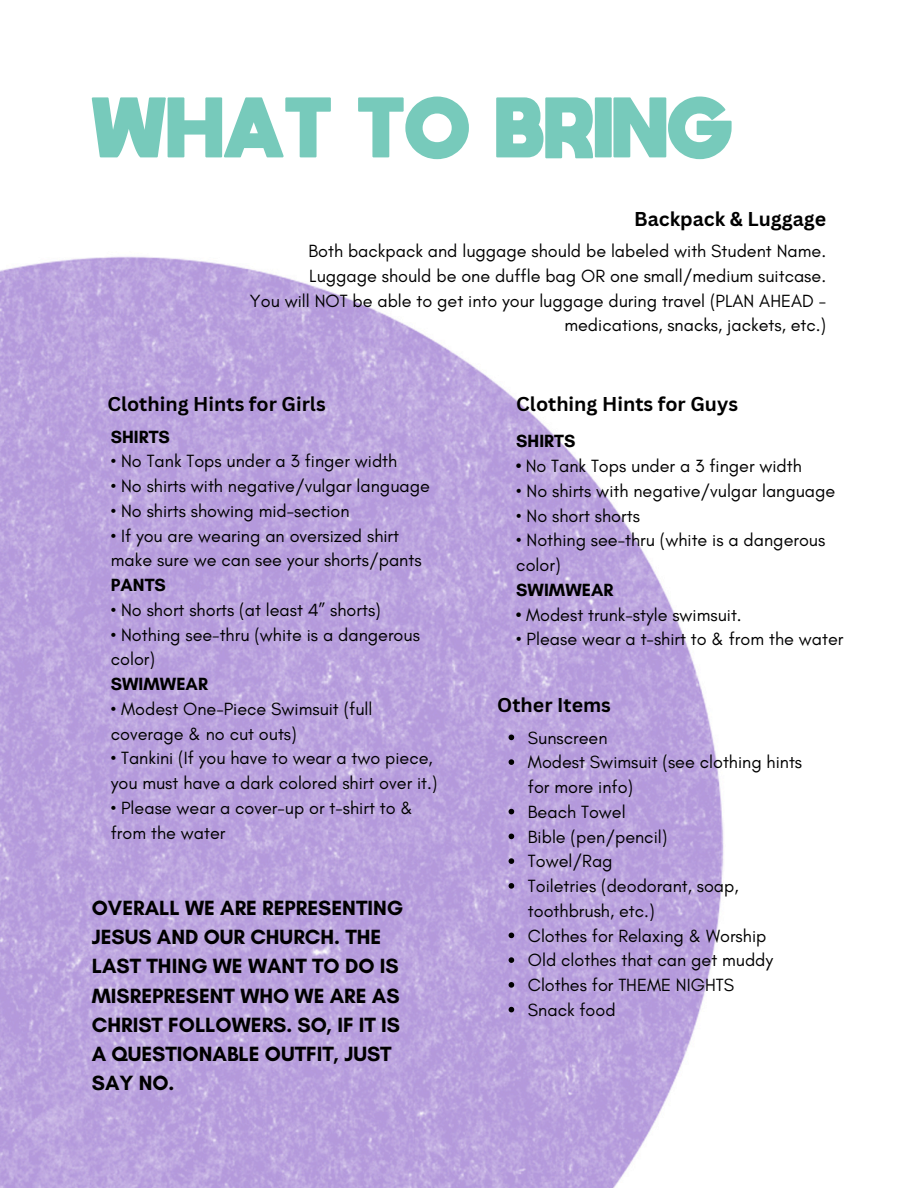
<style>
.page{position:relative;width:918px;height:1188px;background:#fff}
.page>*{position:absolute;margin:0;border:0;box-sizing:border-box;transform-origin:0 0}
.t1{font:800 60px "moon get";color:#77cabb}
.t2{font:700 21px/29.2px "Glacial Indifference";color:#000}
.t3{font:700 19.5px "Canva Sans";color:#000}
.t4{font:18px/24.8px "Glacial Indifference";color:#000}
.t5{font:700 18px "Glacial Indifference";color:#000}
.s1{font-weight:700}
</style>
<div class="page">
<img style="left:0;top:256px;width:724px;height:932px">
<svg style="left:509px;top:735px;width:5px;height:5px"></svg>
<svg style="left:509px;top:759px;width:5px;height:6px"></svg>
<svg style="left:509px;top:809px;width:5px;height:5px"></svg>
<svg style="left:509px;top:834px;width:5px;height:5px"></svg>
<svg style="left:509px;top:858px;width:5px;height:6px"></svg>
<svg style="left:509px;top:883px;width:5px;height:6px"></svg>
<svg style="left:509px;top:933px;width:5px;height:5px"></svg>
<svg style="left:509px;top:957px;width:5px;height:6px"></svg>
<svg style="left:509px;top:982px;width:5px;height:6px"></svg>
<svg style="left:509px;top:1007px;width:5px;height:5px"></svg>
<h1 class="t1" style="left:92px;top:97px;width:643px">WHAT TO BRING</h1>
<h3 class="t3" style="left:634px;top:205px;width:193px">Backpack &amp; Luggage</h3>
<p class="t4" style="left:309px;top:238px;width:519px">Both backpack and luggage should be labeled with Student Name.</p>
<p class="t4" style="left:309px;top:263px;width:518px">Luggage should be one duffle bag OR one small/medium suitcase.</p>
<p class="t4" style="left:250px;top:288px;width:578px;text-align:right">You will NOT be able to get into your luggage during travel (PLAN AHEAD - medications, snacks, jackets, etc.)</p>
<h3 class="t3" style="left:107px;top:391px;width:220px">Clothing Hints for Girls</h3>
<p class="t5" style="left:111px;top:425px;width:61px">SHIRTS</p>
<p class="t4" style="left:111px;top:449px;width:288px">• No Tank Tops under a 3 finger width</p>
<p class="t4" style="left:111px;top:473px;width:321px">• No shirts with negative/vulgar language</p>
<p class="t4" style="left:111px;top:498px;width:240px">• No shirts showing mid-section</p>
<p class="t4" style="left:111px;top:523px;width:312px">• If you are wearing an oversized shirt make sure we can see your shorts/pants</p>
<p class="t5" style="left:111px;top:574px;width:57px">PANTS</p>
<p class="t4" style="left:111px;top:597px;width:271px">• No short shorts (at least 4” shorts)</p>
<p class="t4" style="left:111px;top:622px;width:311px">• Nothing see-thru (white is a dangerous color)</p>
<p class="t5" style="left:111px;top:673px;width:99px">SWIMWEAR</p>
<p class="t4" style="left:111px;top:696px;width:263px">• Modest One-Piece Swimsuit (full coverage &amp; no cut outs)</p>
<p class="t4" style="left:111px;top:746px;width:328px">• Tankini (If you have to wear a two piece, you must have a dark colored shirt over it.)</p>
<p class="t4" style="left:111px;top:795px;width:304px">• Please wear a cover-up or t-shirt to &amp; from the water</p>
<p class="t2" style="left:92px;top:893px;width:313px">OVERALL WE ARE REPRESENTING<br>JESUS AND OUR CHURCH. THE<br>LAST THING WE WANT TO DO IS<br>MISREPRESENT WHO WE ARE AS<br>CHRIST FOLLOWERS. SO, IF IT IS<br>A QUESTIONABLE OUTFIT, JUST<br>SAY NO.</p>
<h2 class="t3" style="left:516px;top:391px;width:223px">Clothing Hints for Guys</h2>
<h3 class="t5" style="left:516px;top:430px;width:61px">SHIRTS</h3>
<p class="t4" style="left:516px;top:453px;width:287px"><span class="s1">•</span> No Tank Tops under a 3 finger width</p>
<p class="t4" style="left:516px;top:478px;width:321px">• No shirts with negative/vulgar language</p>
<p class="t4" style="left:516px;top:503px;width:125px">• No short shorts</p>
<p class="t4" style="left:516px;top:528px;width:311px">• Nothing see-thru (white is a dangerous color)</p>
<p class="t5" style="left:516px;top:579px;width:99px">SWIMWEAR</p>
<p class="t4" style="left:516px;top:602px;width:227px"><span class="s1">•</span> Modest trunk-style swimsuit.</p>
<p class="t4" style="left:516px;top:627px;width:329px">• Please wear a t-shirt to &amp; from the water</p>
<p class="t3" style="left:497px;top:692px;width:115px">Other Items</p>
<p class="t4" style="left:528px;top:725px;width:81px">Sunscreen</p>
<h3 class="t4" style="left:528px;top:750px;width:276px">Modest Swimsuit (see clothing hints for more info)</h3>
<p class="t4" style="left:528px;top:799px;width:99px">Beach Towel</p>
<p class="t4" style="left:528px;top:824px;width:141px">Bible (pen/pencil)</p>
<p class="t4" style="left:528px;top:849px;width:86px">Towel/Rag</p>
<p class="t4" style="left:528px;top:873px;width:212px">Toiletries (deodorant, soap, toothbrush, etc.)</p>
<p class="t4" style="left:528px;top:923px;width:240px">Clothes for Relaxing &amp; Worship</p>
<p class="t4" style="left:528px;top:948px;width:247px">Old clothes that can get muddy</p>
<p class="t4" style="left:528px;top:972px;width:208px">Clothes for THEME NIGHTS</p>
<p class="t4" style="left:528px;top:997px;width:89px">Snack food</p>
</div>
